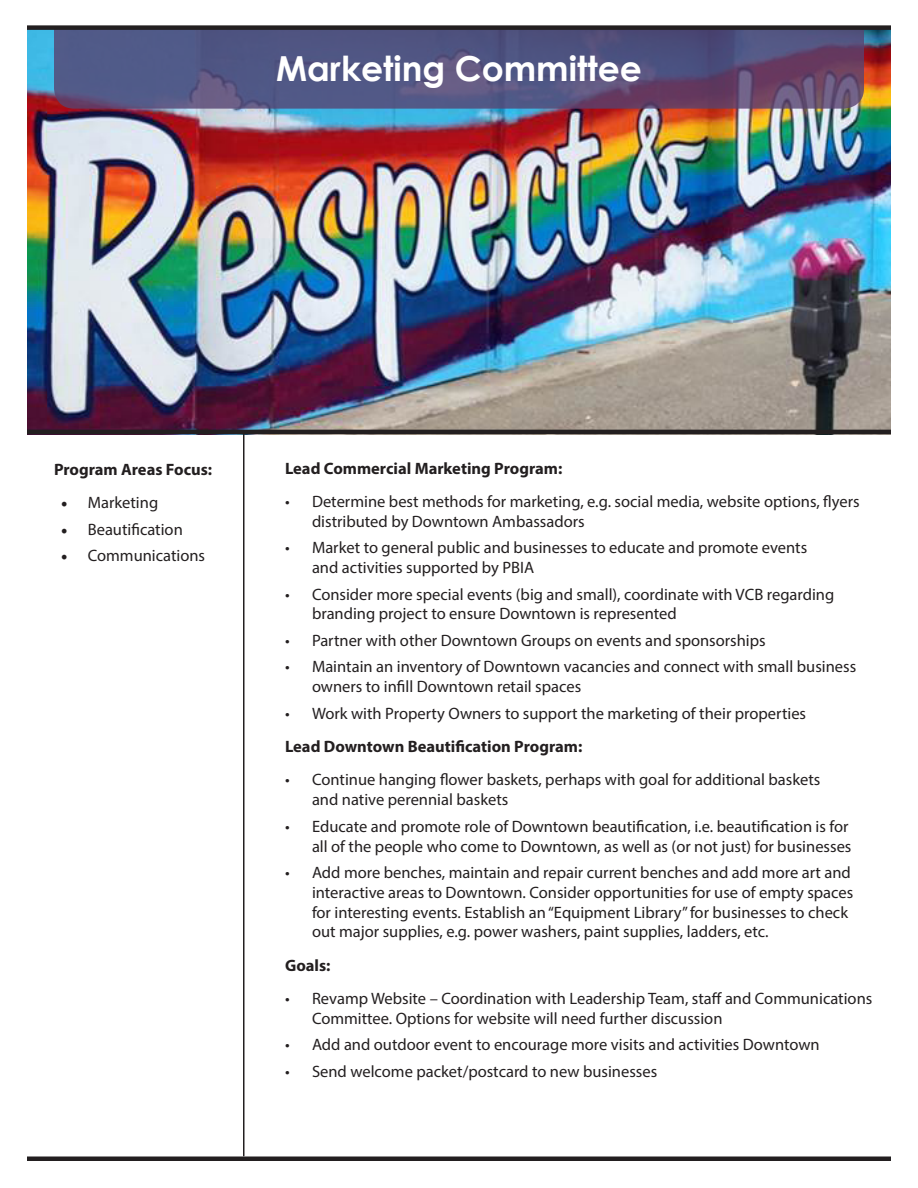
<style>
.page{position:relative;width:918px;height:1188px;background:#fff}
.page>*{position:absolute;margin:0;border:0;box-sizing:border-box;transform-origin:0 0}
.t1{font:700 34.5px "Century Gothic";color:#fff}
.t2{font:16.5px/19.8px "Myriad Pro";color:#231f20}
.t3{font:700 16.5px "Myriad Pro";color:#231f20}
.s1{font-family:"Minion Pro";font-size:18px}
</style>
<div class="page">
<img style="left:27px;top:30px;width:864px;height:400px">
<hr style="left:243px;top:433px;width:1px;height:723px;background:#231f20">
<hr style="left:27px;top:430px;width:864px;height:4px;background:#231f20">
<div style="left:27px;top:1156px;width:864px;height:5px;background:#231f20"></div>
<svg style="left:54px;top:30px;width:810px;height:79px;fill:#515583"></svg>
<div style="left:27px;top:25px;width:864px;height:5px;background:#231f20"></div>
<p class="t1" style="left:276px;top:43px;width:367px">Marketing Committee</p>
<p class="t3" style="left:54px;top:458px;width:160px">Program Areas Focus:</p>
<p class="t2" style="left:61px;top:492px;width:99px"><span class="s1">•</span> Marketing</p>
<p class="t2" style="left:61px;top:519px;width:124px"><span class="s1">•</span> Beautification</p>
<p class="t2" style="left:61px;top:545px;width:146px"><span class="s1">•</span> Communications</p>
<p class="t3" style="left:285px;top:457px;width:279px">Lead Commercial Marketing Program:</p>
<p class="t2" style="left:312px;top:491px;width:549px;text-indent:-27px">• Determine best methods for marketing, e.g. social media, website options, flyers distributed by Downtown Ambassadors</p>
<p class="t2" style="left:312px;top:537px;width:497px;text-indent:-27px">• Market to general public and businesses to educate and promote events and activities supported by PBIA</p>
<p class="t2" style="left:312px;top:584px;width:524px;text-indent:-27px">• Consider more special events (big and small), coordinate with VCB regarding branding project to ensure Downtown is represented</p>
<p class="t2" style="left:285px;top:630px;width:482px">• Partner with other Downtown Groups on events and sponsorships</p>
<p class="t2" style="left:312px;top:657px;width:546px;text-indent:-27px">• Maintain an inventory of Downtown vacancies and connect with small business owners to infill Downtown retail spaces</p>
<p class="t2" style="left:285px;top:703px;width:523px">• Work with Property Owners to support the marketing of their properties</p>
<p class="t3" style="left:285px;top:736px;width:299px">Lead Downtown Beautification Program:</p>
<p class="t2" style="left:312px;top:770px;width:510px;text-indent:-27px">• Continue hanging flower baskets, perhaps with goal for additional baskets and native perennial baskets</p>
<p class="t2" style="left:285px;top:816px;width:568px;text-align:right">• Educate and promote role of Downtown beautification, i.e. beautification is for all of the people who come to Downtown, as well as (or not just) for businesses</p>
<p class="t2" style="left:312px;top:862px;width:543px;text-indent:-27px">• Add more benches, maintain and repair current benches and add more art and interactive areas to Downtown. Consider opportunities for use of empty spaces for interesting events. Establish an “Equipment Library” for businesses to check out major supplies, e.g. power washers, paint supplies, ladders, etc.</p>
<p class="t3" style="left:285px;top:954px;width:47px">Goals:</p>
<p class="t2" style="left:312px;top:988px;width:562px;text-indent:-27px">• Revamp Website – Coordination with Leadership Team, staff and Communications<br>Committee. Options for website will need further discussion</p>
<p class="t2" style="left:285px;top:1035px;width:536px">• Add and outdoor event to encourage more visits and activities Downtown</p>
<p class="t2" style="left:285px;top:1061px;width:374px">• Send welcome packet/postcard to new businesses</p>
</div>
